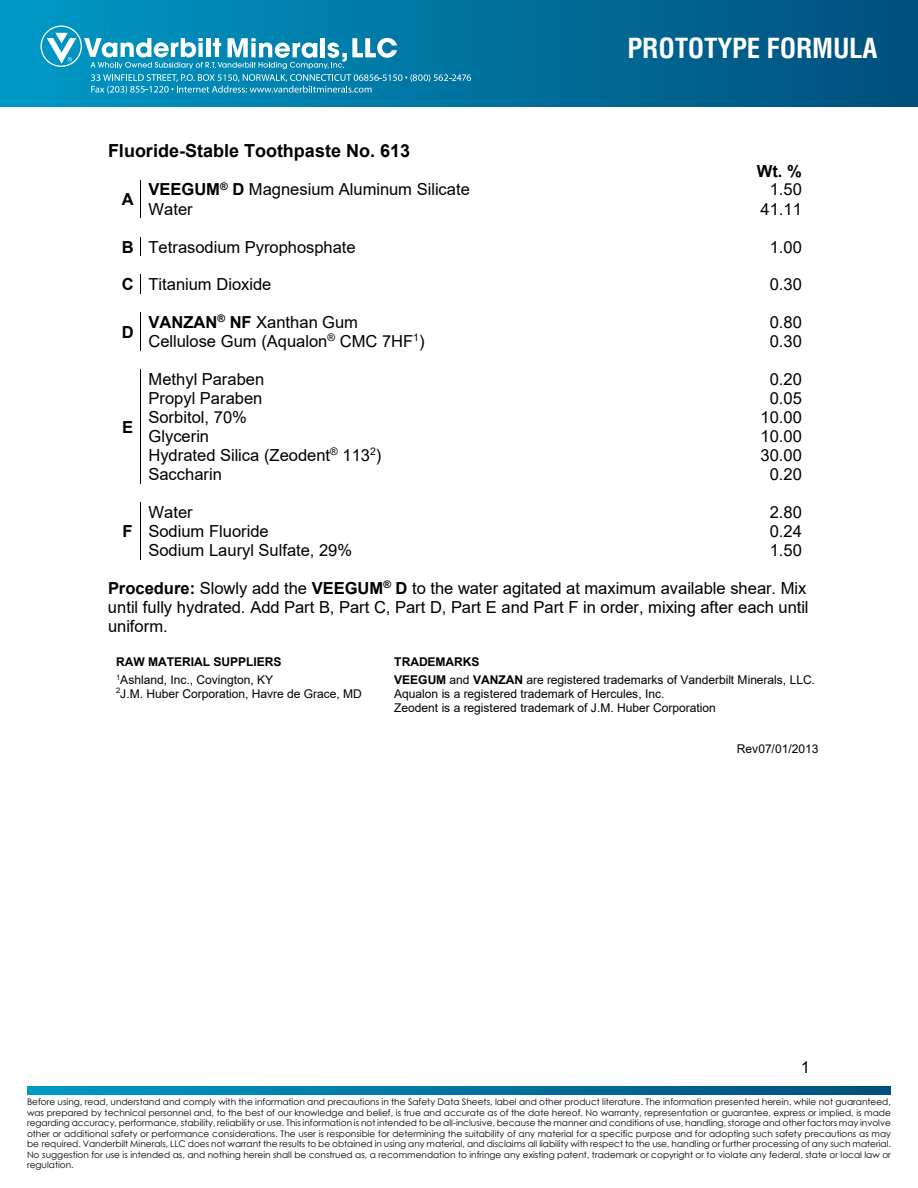
<style>
.page{position:relative;width:918px;height:1188px;background:#fff}
.page>*{position:absolute;margin:0;border:0;box-sizing:border-box;transform-origin:0 0}
.t1{font:700 condensed 27px "Helvetica";letter-spacing:-.01em;color:#fff}
.t2{font:700 18px "Arial";color:#000}
.t3{font:16.5px/19px "Arial";color:#000}
.t4{font:700 16.5px "Arial";color:#000}
.t5{font:16.5px "Arial";color:#000}
.t6{font:12px/18.1px "Arial";letter-spacing:-.005em;color:#000}
.t7{font:9px/10.5px "Century Gothic";color:#000;text-align:justify}
.s1{font-weight:700}
</style>
<div class="page">
<svg style="left:27px;top:1087px;width:864px;height:8px;background:#0073a0"></svg>
<div style="left:0;top:0;width:918px;height:107px;background:linear-gradient(to right,#0099c6,#004f7b)"></div>
<svg style="left:40px;top:26px;width:431px;height:68px;background:#2c98be"></svg>
<svg style="left:140px;top:180px;width:1px;height:38px"></svg>
<svg style="left:140px;top:237px;width:1px;height:19px"></svg>
<svg style="left:140px;top:275px;width:1px;height:19px"></svg>
<svg style="left:140px;top:313px;width:1px;height:38px"></svg>
<svg style="left:140px;top:370px;width:1px;height:114px"></svg>
<svg style="left:140px;top:503px;width:1px;height:57px"></svg>
<h2 class="t2" style="left:108px;top:138px;width:304px">Fluoride-Stable Toothpaste No. 613</h2>
<h1 class="t1" style="left:628px;top:32px;width:251px">PROTOTYPE FORMULA</h1>
<h3 class="t4" style="left:757px;top:159px;width:47px">Wt. %</h3>
<h3 class="t3" style="left:148px;top:180px;width:323px"><span class="s1">VEEGUM</span><sup>®</sup> <span class="s1">D</span> Magnesium Aluminum Silicate</h3>
<h3 class="t3" style="left:770px;top:180px;width:34px">1.50</h3>
<h3 class="t3" style="left:148px;top:199px;width:46px">Water</h3>
<h3 class="t3" style="left:760px;top:199px;width:43px">41.11</h3>
<h3 class="t3" style="left:122px;top:237px;width:236px"><span class="s1">B</span> Tetrasodium Pyrophosphate</h3>
<h3 class="t3" style="left:770px;top:237px;width:34px">1.00</h3>
<h3 class="t3" style="left:122px;top:275px;width:151px"><span class="s1">C</span> Titanium Dioxide</h3>
<h3 class="t3" style="left:770px;top:275px;width:34px">0.30</h3>
<h3 class="t4" style="left:122px;top:320px;width:13px">D</h3>
<h3 class="t4" style="left:122px;top:188px;width:13px">A</h3>
<h3 class="t3" style="left:148px;top:313px;width:211px"><span class="s1">VANZAN</span><sup>®</sup> <span class="s1">NF</span> Xanthan Gum</h3>
<h3 class="t3" style="left:770px;top:313px;width:34px">0.80</h3>
<h3 class="t3" style="left:148px;top:332px;width:278px">Cellulose Gum (Aqualon<sup>®</sup> CMC 7HF<sup>1</sup>)</h3>
<h3 class="t3" style="left:770px;top:332px;width:34px">0.30</h3>
<h3 class="t4" style="left:122px;top:415px;width:13px">E</h3>
<h3 class="t3" style="left:148px;top:370px;width:117px">Methyl Paraben</h3>
<h3 class="t3" style="left:770px;top:370px;width:34px">0.20</h3>
<h3 class="t3" style="left:148px;top:389px;width:115px">Propyl Paraben</h3>
<h3 class="t3" style="left:770px;top:389px;width:34px">0.05</h3>
<h3 class="t3" style="left:148px;top:408px;width:100px">Sorbitol, 70%</h3>
<h3 class="t3" style="left:760px;top:408px;width:43px">10.00</h3>
<h3 class="t3" style="left:148px;top:427px;width:62px">Glycerin</h3>
<h3 class="t3" style="left:760px;top:427px;width:43px">10.00</h3>
<h3 class="t3" style="left:148px;top:446px;width:234px">Hydrated Silica (Zeodent<sup>®</sup> 113<sup>2</sup>)</h3>
<h3 class="t3" style="left:760px;top:446px;width:43px">30.00</h3>
<h3 class="t3" style="left:148px;top:465px;width:75px">Saccharin</h3>
<h3 class="t3" style="left:770px;top:465px;width:34px">0.20</h3>
<h3 class="t3" style="left:148px;top:503px;width:46px">Water</h3>
<h3 class="t3" style="left:770px;top:503px;width:34px">2.80</h3>
<h3 class="t3" style="left:148px;top:522px;width:122px">Sodium Fluoride</h3>
<h3 class="t3" style="left:770px;top:522px;width:34px">0.24</h3>
<h3 class="t3" style="left:148px;top:541px;width:205px">Sodium Lauryl Sulfate, 29%</h3>
<h3 class="t3" style="left:770px;top:541px;width:34px">1.50</h3>
<h3 class="t3" style="left:108px;top:579px;width:702px"><span class="s1">Procedure:</span> Slowly add the <span class="s1">VEEGUM</span><sup>®</sup> <span class="s1">D</span> to the water agitated at maximum available shear. Mix until fully hydrated. Add Part B, Part C, Part D, Part E and Part F in order, mixing after each until uniform.</h3>
<h3 class="t6" style="left:116px;top:652px;width:167px"><span class="s1">RAW MATERIAL SUPPLIERS<br></span><sup>1</sup>Ashland, Inc., Covington, KY</h3>
<h3 class="t6" style="left:116px;top:684px;width:247px"><sup>2</sup>J.M. Huber Corporation, Havre de Grace, MD</h3>
<h3 class="t4" style="left:123px;top:520px;width:12px">F</h3>
<h3 class="t6" style="left:394px;top:652px;width:422px"><span class="s1">TRADEMARKS<br>VEEGUM</span> and <span class="s1">VANZAN</span> are registered trademarks of Vanderbilt Minerals, LLC.</h3>
<h3 class="t6" style="left:394px;top:687px;width:323px;line-height:13.6px">Aqualon is a registered trademark of Hercules, Inc.<br>Zeodent is a registered trademark of J.M. Huber Corporation</h3>
<h3 class="t6" style="left:737px;top:740px;width:83px">Rev07/01/2013</h3>
<h3 class="t5" style="left:801px;top:1056px;width:11px">1</h3>
<p class="t7" style="left:27px;top:1097px;width:866px">Before using, read, understand and comply with the information and precautions in the Safety Data Sheets, label and other product literature. The information presented herein, while not guaranteed, was prepared by technical personnel and, to the best of our knowledge and belief, is true and accurate as of the date hereof. No warranty, representation or guarantee, express or implied, is made regarding accuracy, performance, stability, reliability or use. This information is not intended to be all-inclusive, because the manner and conditions of use, handling, storage and other factors may involve other or additional safety or performance considerations. The user is responsible for determining the suitability of any material for a specific purpose and for adopting such safety precautions as may be required. Vanderbilt Minerals, LLC does not warrant the results to be obtained in using any material, and disclaims all liability with respect to the use, handling or further processing of any such material.<br>No suggestion for use is intended as, and nothing herein shall be construed as, a recommendation to infringe any existing patent, trademark or copyright or to violate any federal, state or local law or regulation.</p>
</div>
